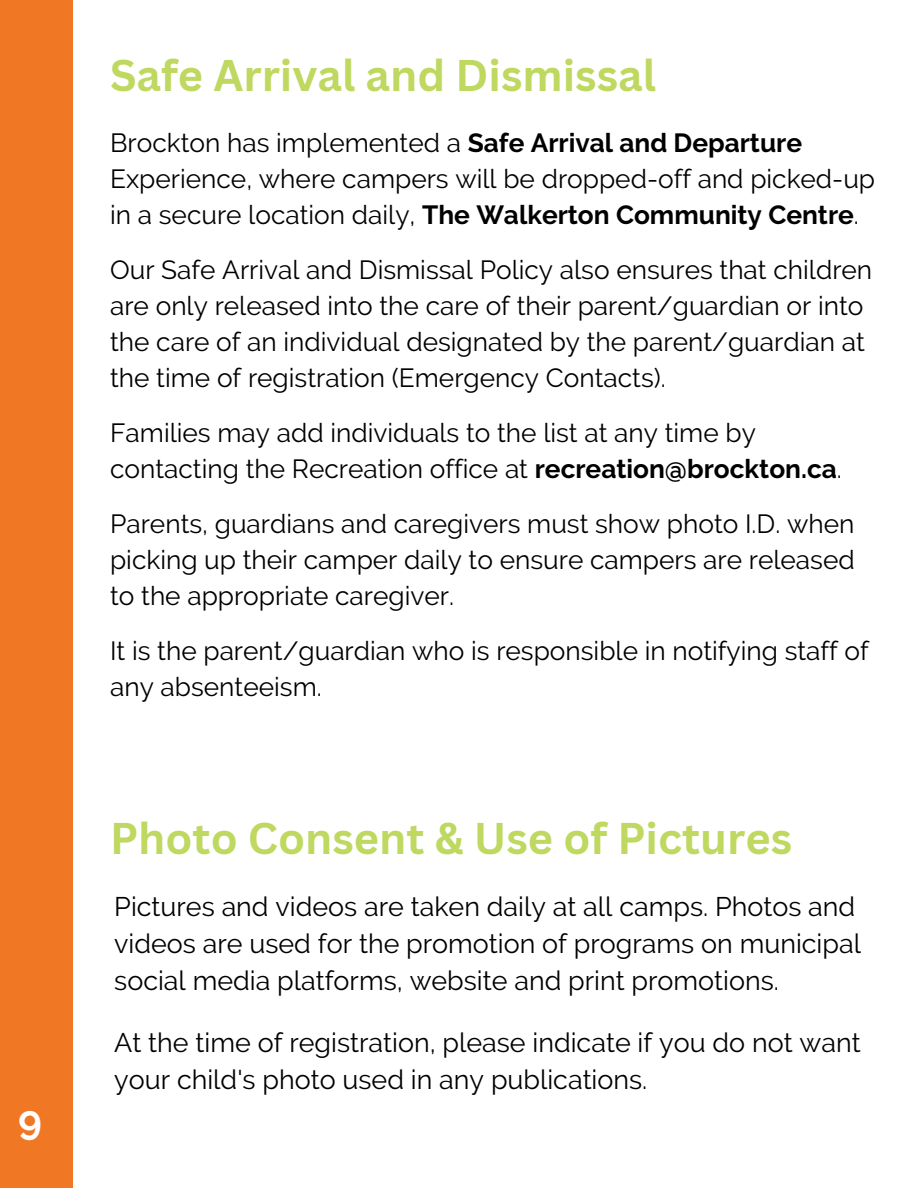
<style>
.page{position:relative;width:918px;height:1188px;background:#fff}
.page>*{position:absolute;margin:0;border:0;box-sizing:border-box;transform-origin:0 0}
.t1{font:700 43.2px "Canva Sans";color:#bed860}
.t2{font:700 40.5px "Raleway";color:#fff}
.t3{font:26.85px/37.2px "Raleway";color:#000}
.t4{font:26.25px/36px "Raleway";color:#000}
.s1{font-weight:700}
</style>
<div class="page">
<div style="left:0;top:0;width:73px;height:1188px;background:#f07724"></div>
<p class="t2" style="left:18px;top:1096px;width:25px">9</p>
<h1 class="t1" style="left:110px;top:45px;width:547px">Safe Arrival and Dismissal</h1>
<p class="t4" style="left:110px;top:125px;width:767px">Brockton has implemented a <span class="s1">Safe Arrival and Departure<br></span>Experience, where campers will be dropped-off and picked-up in a secure location daily, <span class="s1">The Walkerton Community Centre</span>.</p>
<p class="t4" style="left:110px;top:252px;width:764px">Our Safe Arrival and Dismissal Policy also ensures that children are only released into the care of their parent/guardian or into the care of an individual designated by the parent/guardian at the time of registration (Emergency Contacts).</p>
<p class="t4" style="left:110px;top:415px;width:733px">Families may add individuals to the list at any time by contacting the Recreation office at <span class="s1">recreation@brockton.ca</span>.</p>
<p class="t4" style="left:110px;top:506px;width:746px;text-align:justify">Parents, guardians and caregivers must show photo I.D. when picking up their camper daily to ensure campers are released to the appropriate caregiver.</p>
<p class="t4" style="left:110px;top:633px;width:760px">It is the parent/guardian who is responsible in notifying staff of any absenteeism.</p>
<h1 class="t1" style="left:110px;top:808px;width:684px">Photo Consent &amp; Use of Pictures</h1>
<p class="t3" style="left:114px;top:888px;width:748px">Pictures and videos are taken daily at all camps. Photos and videos are used for the promotion of programs on municipal social media platforms, website and print promotions.</p>
<p class="t3" style="left:114px;top:1024px;width:748px">At the time of registration, please indicate if you do not want your child's photo used in any publications.</p>
</div>
